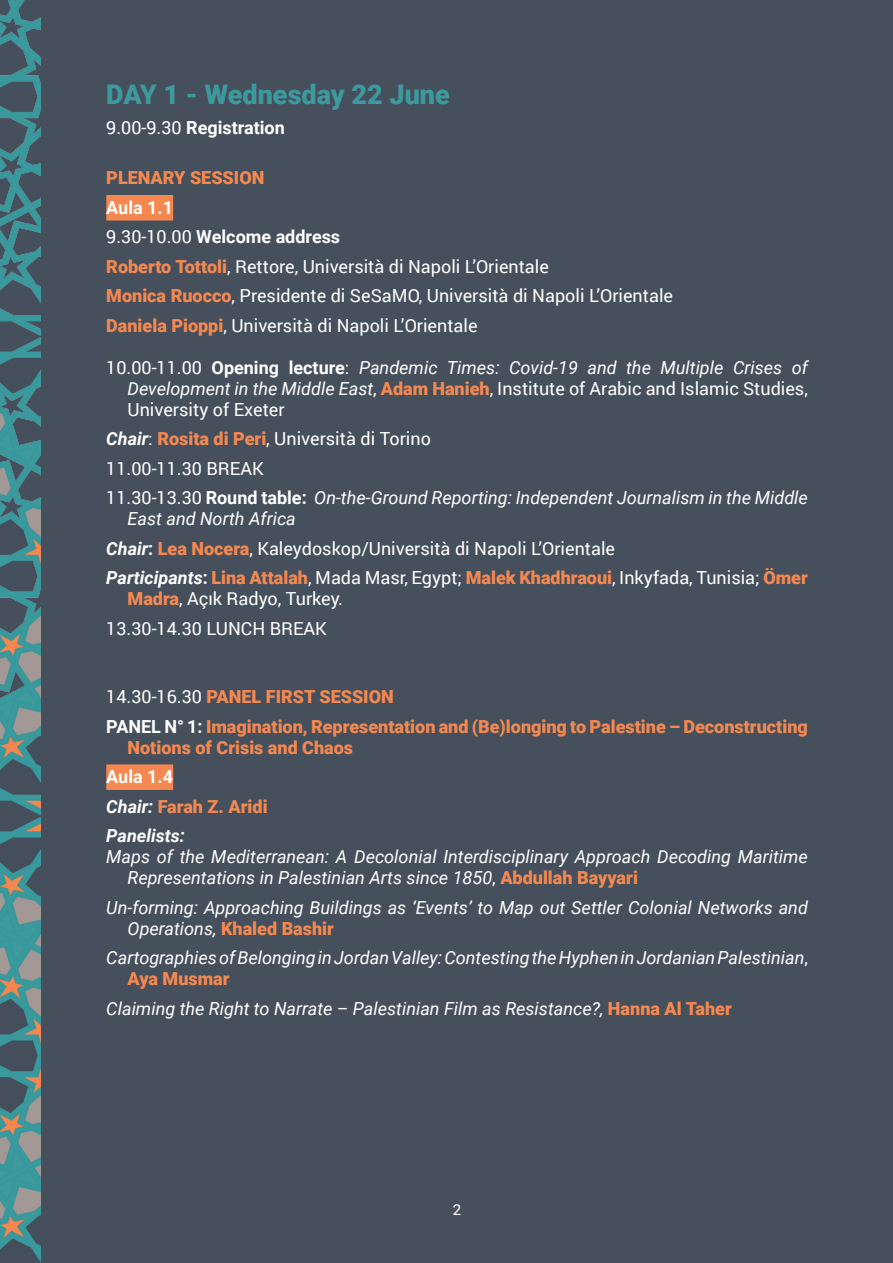
<style>
.page{position:relative;width:893px;height:1263px;background:#46505c}
.page>*{position:absolute;margin:0;border:0;box-sizing:border-box;transform-origin:0 0}
.t1{font:900 27px "Roboto";color:#3c9a9d}
.paragraph{font:italic 18px/21px "Roboto";color:#fff}
.paragraph-2{font:18px/21px "Roboto";color:#fff}
.t2{font:900 18px/21px "Roboto";color:#f58850}
.t3{font:700 18px "Roboto";color:#fff}
.t4{font:italic 700 18px "Roboto";color:#fff}
.t5{font:15px "Roboto";color:#fff}
.s1{font-weight:400}
.s2{font-weight:900;color:#f58850}
.s3{font-style:normal}
.s4{font-weight:700;font-style:normal}
.s5{font-weight:900;font-style:normal;color:#f58850}
.s6{font-weight:700;font-style:italic}
.s7{font-weight:700}
.s8{font-weight:400;color:#fff}
.s9{font-weight:700;color:#fff}
.s10{font-weight:700;font-style:italic;color:#fff}
</style>
<div class="page">
<img style="left:0;top:0;width:40px;height:1261px">
<div style="left:106px;top:195px;width:67px;height:25px;background:#f58850"></div>
<div style="left:106px;top:764px;width:67px;height:26px;background:#f58850"></div>
<p class="t1" style="left:106px;top:76px;width:345px">DAY 1 - Wednesday 22 June</p>
<p class="t3" style="left:106px;top:115px;width:180px"><span class="s1">9.00-9.30</span> Registration</p>
<p class="t2" style="left:106px;top:167px;width:160px">PLENARY SESSION</p>
<p class="t3" style="left:106px;top:195px;width:68px">Aula 1.1</p>
<p class="t3" style="left:106px;top:224px;width:235px"><span class="s1">9.30-10.00</span> Welcome address</p>
<p class="paragraph-2" style="left:106px;top:255px;width:444px"><span class="s2">Roberto Tottoli</span>, Rettore, Università di Napoli L’Orientale</p>
<p class="paragraph-2" style="left:106px;top:285px;width:568px"><span class="s2">Monica Ruocco</span>, Presidente di SeSaMO, Università di Napoli L’Orientale</p>
<p class="paragraph-2" style="left:106px;top:314px;width:373px"><span class="s2">Daniela Pioppi</span>, Università di Napoli L’Orientale</p>
<p class="paragraph" style="left:128px;top:356px;width:682px;text-align:justify;text-indent:-21px"><span class="s3">10.00-11.00</span> <span class="s4">Opening lecture</span><span class="s3">:</span> Pandemic Times: Covid-19 and the Multiple Crises of Development in the Middle East<span class="s3">,</span> <span class="s5">Adam Hanieh</span><span class="s3">, Institute of Arabic and Islamic Studies, University of Exeter</span></p>
<p class="paragraph-2" style="left:106px;top:428px;width:326px"><span class="s6">Chair</span>: <span class="s2">Rosita di Peri</span>, Università di Torino</p>
<p class="paragraph-2" style="left:106px;top:457px;width:159px">11.00-11.30 BREAK</p>
<p class="paragraph" style="left:128px;top:487px;width:682px;text-indent:-21px"><span class="s3">11.30-13.30</span> <span class="s4">Round table:</span> On-the-Ground Reporting: Independent Journalism in the Middle<br>East and North Africa</p>
<p class="paragraph-2" style="left:106px;top:537px;width:510px"><span class="s6">Chair</span><span class="s7">:</span> <span class="s2">Lea Nocera</span>, Kaleydoskop/Università di Napoli L’Orientale</p>
<p class="paragraph-2" style="left:128px;top:567px;width:682px;text-indent:-21px"><span class="s6">Participants</span><span class="s7">:</span> <span class="s2">Lina Attalah</span>, Mada Masr, Egypt; <span class="s2">Malek Khadhraoui</span>, Inkyfada, Tunisia; <span class="s2">Ömer<br>Madra</span>, Açık Radyo, Turkey.</p>
<p class="paragraph-2" style="left:106px;top:617px;width:222px">13.30-14.30 LUNCH BREAK</p>
<p class="t2" style="left:106px;top:686px;width:289px"><span class="s8">14.30-16.30</span> PANEL FIRST SESSION</p>
<p class="t2" style="left:128px;top:715px;width:682px;text-indent:-21px"><span class="s9">PANEL N° 1:</span> Imagination, Representation and (Be)longing to Palestine – Deconstructing<br>Notions of Crisis and Chaos</p>
<p class="t3" style="left:106px;top:764px;width:68px">Aula 1.4</p>
<p class="t2" style="left:106px;top:795px;width:163px"><span class="s10">Chair:</span> Farah Z. Aridi</p>
<p class="t4" style="left:106px;top:823px;width:80px">Panelists:</p>
<p class="paragraph" style="left:128px;top:846px;width:682px;text-indent:-21px">Maps of the Mediterranean: A Decolonial Interdisciplinary Approach Decoding Maritime<br>Representations in Palestinian Arts since 1850<span class="s3">,</span> <span class="s5">Abdullah Bayyari</span></p>
<p class="paragraph" style="left:128px;top:896px;width:682px;text-indent:-21px">Un-forming: Approaching Buildings as ‘Events’ to Map out Settler Colonial Networks and<br>Operations, <span class="s5">Khaled Bashir</span></p>
<p class="paragraph" style="left:128px;top:947px;width:682px;text-indent:-21px">Cartographies of Belonging in Jordan Valley: Contesting the Hyphen in Jordanian Palestinian<span class="s3">,<br></span><span class="s5">Aya Musmar</span></p>
<p class="paragraph" style="left:106px;top:997px;width:627px">Claiming the Right to Narrate – Palestinian Film as Resistance?, <span class="s5">Hanna Al Taher</span></p>
<p class="t5" style="left:453px;top:1199px;width:10px">2</p>
</div>
